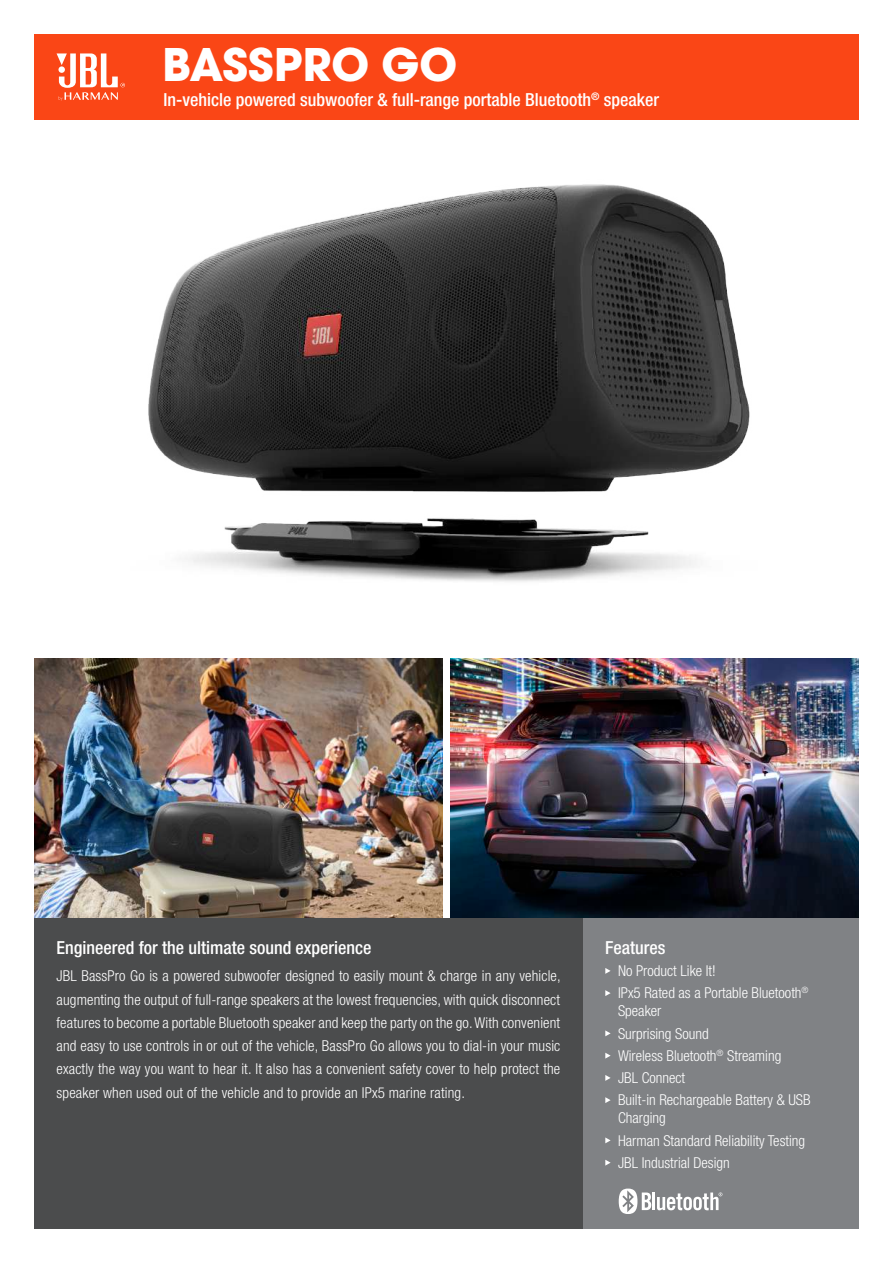
<style>
.page{position:relative;width:893px;height:1263px;background:#fff}
.page>*{position:absolute;margin:0;border:0;box-sizing:border-box;transform-origin:0 0}
.t1{font:700 49.5px "Avant Gard Goth EF";color:#fff}
.t2{font:500 condensed 18px "Helvetica Neue LT Pro";color:#fff}
.t3{font:300 condensed 15px/22.2px "Helvetica Neue LT Pro";color:#fff}
</style>
<div class="page">
<img style="left:34px;top:658px;width:408px;height:260px">
<img style="left:451px;top:658px;width:408px;height:260px">
<img style="left:148px;top:184px;width:602px;height:398px">
<div style="left:583px;top:918px;width:276px;height:311px;background:#808285"></div>
<svg style="left:605px;top:968px;width:6px;height:6px"></svg>
<svg style="left:605px;top:990px;width:6px;height:6px"></svg>
<svg style="left:605px;top:1030px;width:6px;height:6px"></svg>
<svg style="left:605px;top:1053px;width:6px;height:5px"></svg>
<svg style="left:605px;top:1075px;width:6px;height:6px"></svg>
<svg style="left:605px;top:1097px;width:6px;height:6px"></svg>
<svg style="left:605px;top:1137px;width:6px;height:6px"></svg>
<svg style="left:605px;top:1160px;width:6px;height:5px"></svg>
<div style="left:34px;top:34px;width:825px;height:85px;background:#fa4616"></div>
<div style="left:34px;top:918px;width:549px;height:311px;background:#4b4c4d"></div>
<svg style="left:57px;top:53px;width:68px;height:48px"></svg>
<hr style="left:652px;top:1192px;width:3px;height:18px;background:#fff">
<svg style="left:619px;top:1188px;width:32px;height:26px"></svg>
<svg style="left:657px;top:1192px;width:65px;height:18px"></svg>
<h1 class="t1" style="left:162px;top:34px;width:296px">BASSPRO GO</h1>
<p class="t2" style="left:163px;top:89px;width:497px">In-vehicle powered subwoofer &amp; full-range portable Bluetooth<sup>®</sup> speaker</p>
<p class="t2" style="left:57px;top:937px;width:316px">Engineered for the ultimate sound experience</p>
<p class="t3" style="left:57px;top:964px;width:506px;line-height:23.2px;text-align:justify">JBL BassPro Go is a powered subwoofer designed to easily mount &amp; charge in any vehicle, augmenting the output of full-range speakers at the lowest frequencies, with quick disconnect features to become a portable Bluetooth speaker and keep the party on the go. With convenient and easy to use controls in or out of the vehicle, BassPro Go allows you to dial-in your music exactly the way you want to hear it. It also has a convenient safety cover to help protect the speaker when used out of the vehicle and to provide an IPx5 marine rating.</p>
<p class="t2" style="left:605px;top:937px;width:62px">Features</p>
<p class="t3" style="left:618px;top:960px;width:192px">No Product Like It!<br>IPx5 Rated as a Portable Bluetooth<sup>®</sup></p>
<p class="t3" style="left:618px;top:1000px;width:194px">Speaker<br>Surprising Sound<br>Wireless Bluetooth<sup>®</sup> Streaming<br>JBL Connect<br>Built-in Rechargeable Battery &amp; USB</p>
<p class="t3" style="left:618px;top:1107px;width:189px">Charging<br>Harman Standard Reliability Testing<br>JBL Industrial Design</p>
</div>
